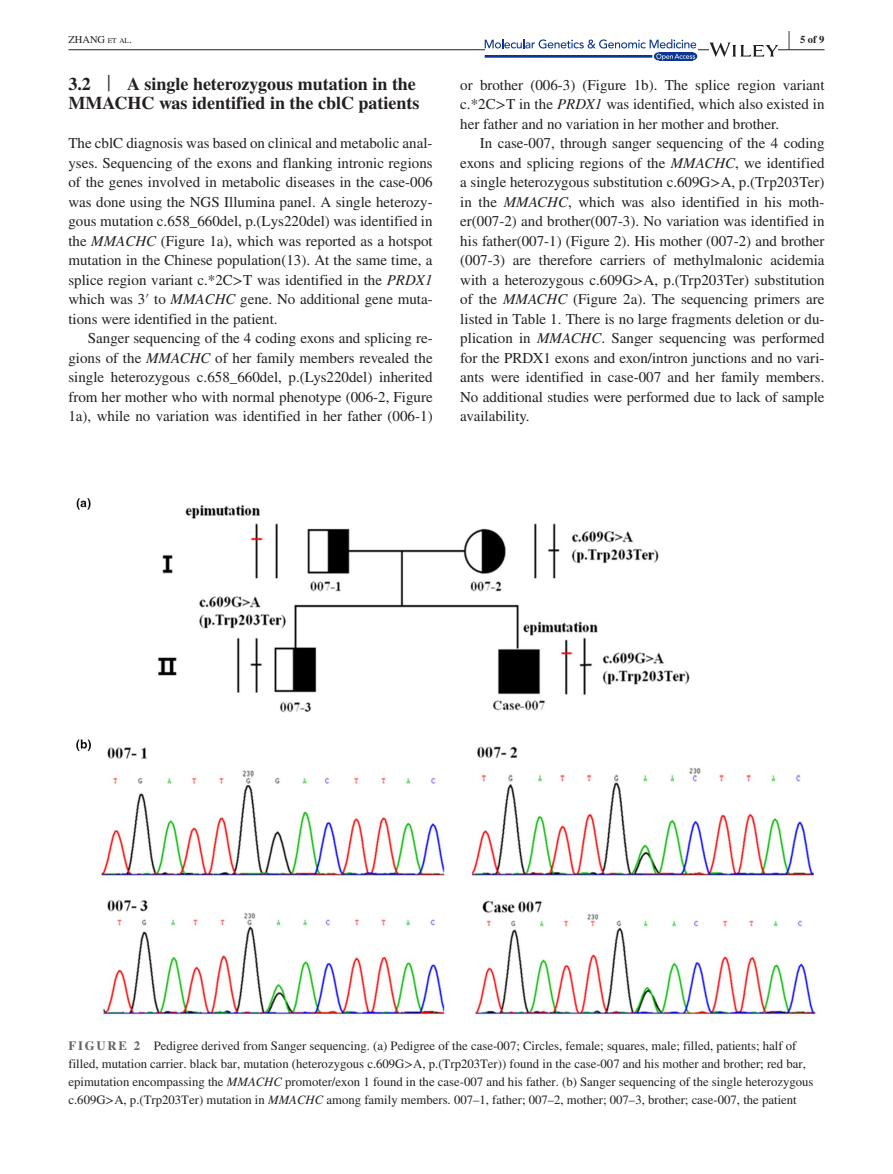
<style>
.page{position:relative;width:893px;height:1174px;background:#fff}
.page>*{position:absolute;margin:0;border:0;box-sizing:border-box;transform-origin:0 0}
.t1{font:700 25.95px "STIX";color:#231f20;scale:.36 1}
.t2{font:700 18px/19.5px "STIX";color:#231f20}
.t3{font:15px/19.5px "STIX";color:#231f20;text-align:justify}
.t4{font:12.75px/18px "STIX";color:#231f20}
.t5{font:10.5px "STIX";color:#231f20}
.t6{font:700 10.5px "STIX";color:#231f20}
.s1{font-size:7.35px}
.s2{font-weight:400;font-size:23.7px}
.s3{font-style:italic}
.s4{font-weight:700;color:#636366}
</style>
<div class="page">
<hr style="left:68px;top:49px;width:756px;height:1px;background:#231f20">
<svg style="left:485px;top:39px;width:211px;height:21px"></svg>
<svg style="left:709px;top:43px;width:69px;height:14px"></svg>
<img style="left:76px;top:498px;width:740px;height:518px">
<h1 class="t1" style="left:788px;top:24px;width:7px">|</h1>
<p class="t5" style="left:68px;top:32px;width:65px">ZHANG <span class="s1">et al</span>.</p>
<p class="t6" style="left:800px;top:33px;width:26px">5 of 9</p>
<p class="t2" style="left:68px;top:74px;width:353px">3.2 <span class="s2">|</span> A single heterozygous mutation in the<br>MMACHC was identified in the cblC patients</p>
<p class="t3" style="left:68px;top:134px;width:366px">The cblC diagnosis was based on clinical and metabolic anal&shy;yses. Sequencing of the exons and flanking intronic regions of the genes involved in metabolic diseases in the case-006 was done using the NGS Illumina panel. A single heterozy&shy;gous mutation c.658_660del, p.(Lys220del) was identified in the <span class="s3">MMACHC</span> (Figure 1a), which was reported as a hotspot mutation in the Chinese population(13). At the same time, a splice region variant c.*2C&gt;T was identified in the <span class="s3">PRDX1 </span>which was 3′ to <span class="s3">MMACHC</span> gene. No additional gene muta&shy;tions were identified in the patient.</p>
<p class="t3" style="left:68px;top:329px;width:366px;text-indent:20px">Sanger sequencing of the 4 coding exons and splicing re&shy;gions of the <span class="s3">MMACHC</span> of her family members revealed the single heterozygous c.658_660del, p.(Lys220del) inherited from her mother who with normal phenotype (006-2, Figure 1a), while no variation was identified in her father (006-1)</p>
<p class="t3" style="left:460px;top:76px;width:366px">or brother (006-3) (Figure 1b). The splice region variant c.*2C&gt;T in the <span class="s3">PRDX1</span> was identified, which also existed in her father and no variation in her mother and brother.</p>
<p class="t3" style="left:460px;top:134px;width:366px;text-indent:20px">In case-007, through sanger sequencing of the 4 coding exons and splicing regions of the <span class="s3">MMACHC</span>, we identified a single heterozygous substitution c.609G&gt;A, p.(Trp203Ter) in the <span class="s3">MMACHC</span>, which was also identified in his moth&shy;er(007-2) and brother(007-3). No variation was identified in his father(007-1) (Figure 2). His mother (007-2) and brother (007-3) are therefore carriers of methylmalonic acidemia with a heterozygous c.609G&gt;A, p.(Trp203Ter) substitution of the <span class="s3">MMACHC</span> (Figure 2a). The sequencing primers are listed in Table 1. There is no large fragments deletion or du&shy;plication in <span class="s3">MMACHC</span>. Sanger sequencing was performed for the PRDX1 exons and exon/intron junctions and no vari&shy;ants were identified in case-007 and her family members.<br>No additional studies were performed due to lack of sample availability.</p>
<p class="t4" style="left:68px;top:1037px;width:747px"><span class="s4">FIGURE 2</span> Pedigree derived from Sanger sequencing. (a) Pedigree of the case-007; Circles, female; squares, male; filled, patients; half of filled, mutation carrier. black bar, mutation (heterozygous c.609G&gt;A, p.(Trp203Ter)) found in the case-007 and his mother and brother; red bar, epimutation encompassing the <span class="s3">MMACHC</span> promoter/exon 1 found in the case-007 and his father. (b) Sanger sequencing of the single heterozygous c.609G&gt;A, p.(Trp203Ter) mutation in <span class="s3">MMACHC</span> among family members. 007–1, father; 007–2, mother; 007–3, brother; case-007, the patient</p>
</div>
